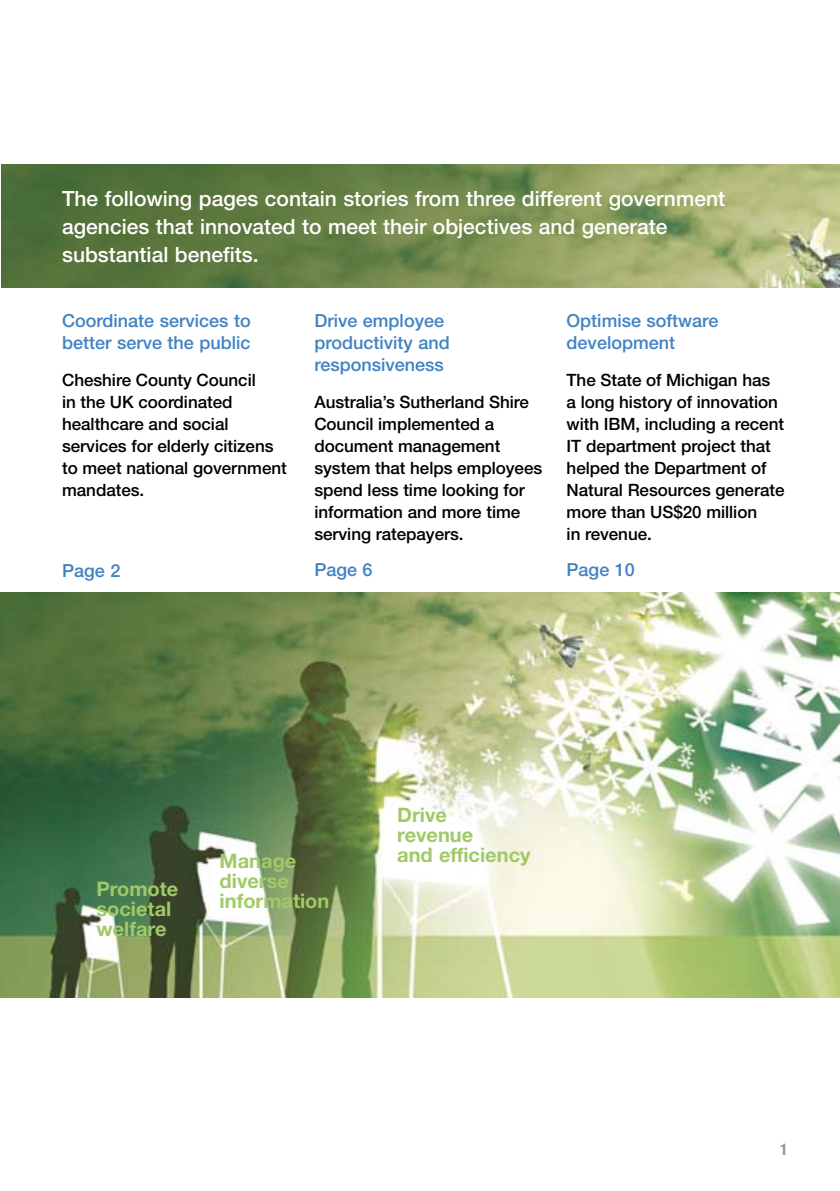
<style>
.page{position:relative;width:840px;height:1191px;background:#fff}
.page>*{position:absolute;margin:0;border:0;box-sizing:border-box;transform-origin:0 0}
.t1{font:500 21px/28px "Helvetica Neue LT Std";color:#fff}
.t2{font:700 20px/20px "Helvetica Neue LT Std";color:#a1c968}
.t3{font:500 18px/22px "Helvetica Neue LT Std";color:#4182c3}
.t4{font:500 17px/22px "Helvetica Neue LT Std";letter-spacing:-.005em;color:#000}
</style>
<div class="page">
<img style="left:1px;top:165px;width:838px;height:122px">
<img style="left:0;top:592px;width:839px;height:405px">
<p class="t1" style="left:62px;top:185px;width:664px">The following pages contain stories from three different government agencies that innovated to meet their objectives and generate substantial benefits.</p>
<p class="t3" style="left:62px;top:310px;width:190px">Coordinate services to better serve the public</p>
<p class="t4" style="left:62px;top:368px;width:226px">Cheshire County Council<br>in the UK coordinated healthcare and social services for elderly citizens to meet national government mandates.</p>
<p class="t3" style="left:62px;top:559px;width:60px">Page 2</p>
<p class="t3" style="left:314px;top:310px;width:137px">Drive employee productivity and responsiveness</p>
<p class="t4" style="left:314px;top:390px;width:229px">Australia’s Sutherland Shire<br>Council implemented a document management system that helps employees spend less time looking for information and more time serving ratepayers.</p>
<p class="t3" style="left:314px;top:558px;width:60px">Page 6</p>
<p class="t3" style="left:566px;top:310px;width:153px">Optimise software development</p>
<p class="t4" style="left:566px;top:368px;width:219px">The State of Michigan has<br>a long history of innovation with IBM, including a recent<br>IT department project that helped the Department of<br>Natural Resources generate more than US$20 million<br>in revenue.</p>
<p class="t3" style="left:566px;top:558px;width:70px">Page 10</p>
<p class="t2" style="left:96px;top:878px;width:83px">Promote societal welfare</p>
<p class="t2" style="left:219px;top:850px;width:111px">Manage diverse information</p>
<p class="t2" style="left:397px;top:805px;width:135px">Drive<br>revenue<br>and efficiency</p>
</div>
